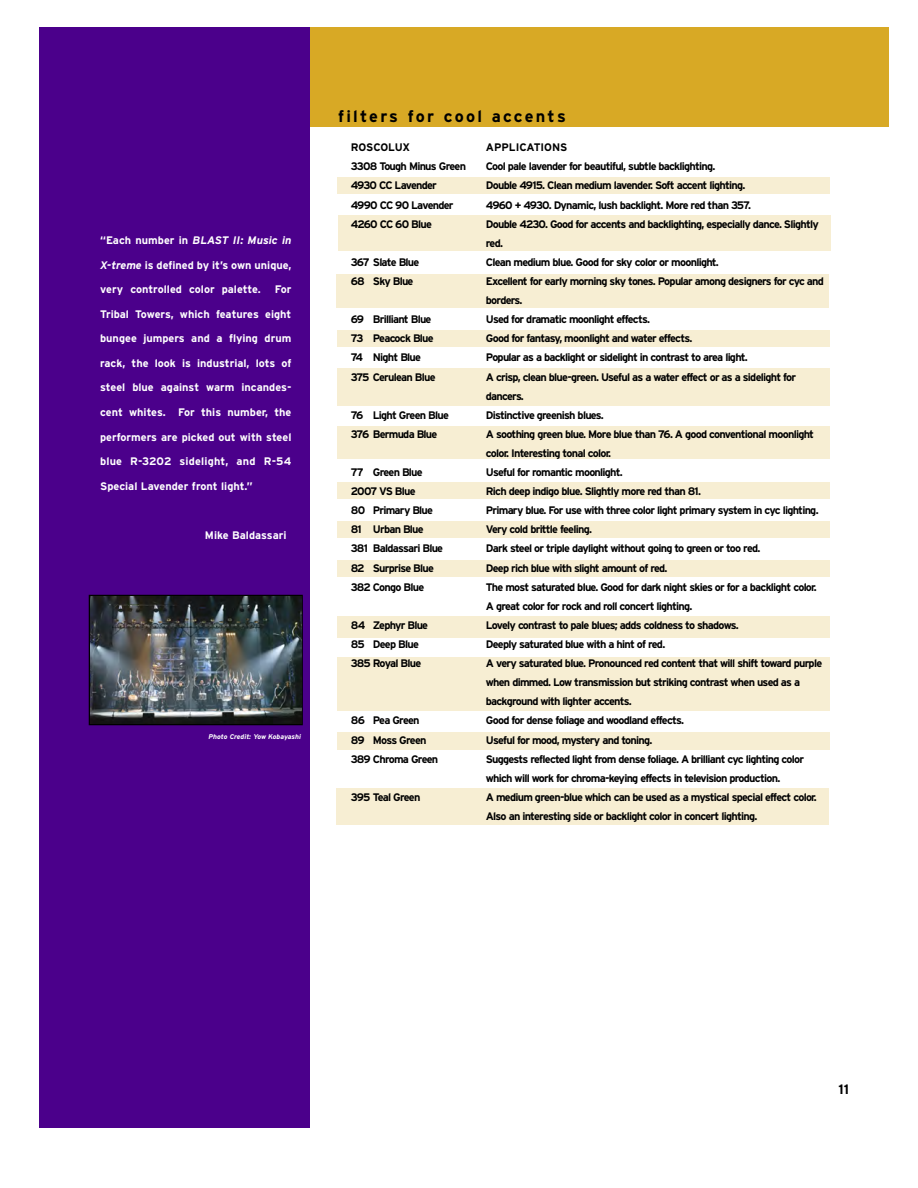
<style>
.page{position:relative;width:918px;height:1188px;background:#fff}
.page>*{position:absolute;margin:0;border:0;box-sizing:border-box;transform-origin:0 0}
.t1{font:700 16.35px "Interstate";letter-spacing:.135em;color:#000}
.t2{font:700 13.65px "Interstate";color:#000}
.t3{font:700 10.95px/19px "Interstate";letter-spacing:-.07em;color:#000}
.t4{font:700 10.95px "Interstate";color:#fff}
.t5{font:italic 700 10.95px "Interstate";color:#fff}
.t6{font:700 10.95px "Interstate";color:#000}
.t7{font:700 10.95px "Interstate";letter-spacing:-.015em;color:#000}
.t8{font:italic 700 6.9px "Interstate";color:#fff}
.s1{font-style:normal}
.s2{font-style:italic}
</style>
<div class="page">
<div style="left:336px;top:788px;width:493px;height:36px;background:#f7eed3"></div>
<div style="left:274px;top:28px;width:615px;height:99px;background:#d8a925"></div>
<div style="left:337px;top:733px;width:493px;height:17px;background:#f7eed3"></div>
<div style="left:337px;top:658px;width:493px;height:53px;background:#f7eed3"></div>
<div style="left:337px;top:616px;width:493px;height:22px;background:#f7eed3"></div>
<div style="left:337px;top:560px;width:493px;height:16px;background:#f7eed3"></div>
<div style="left:337px;top:521px;width:493px;height:17px;background:#f7eed3"></div>
<div style="left:337px;top:482px;width:493px;height:16px;background:#f7eed3"></div>
<div style="left:337px;top:426px;width:493px;height:32px;background:#f7eed3"></div>
<div style="left:337px;top:369px;width:493px;height:37px;background:#f7eed3"></div>
<div style="left:337px;top:330px;width:493px;height:17px;background:#f7eed3"></div>
<div style="left:336px;top:274px;width:493px;height:34px;background:#f7eed3"></div>
<div style="left:338px;top:216px;width:493px;height:35px;background:#f7eed3"></div>
<div style="left:337px;top:177px;width:493px;height:17px;background:#f7eed3"></div>
<div style="left:40px;top:28px;width:270px;height:1100px;background:#4b008b"></div>
<div style="left:89px;top:595px;width:214px;height:130px;border:1px solid #000"></div>
<img style="left:90px;top:596px;width:211px;height:128px">
<p class="t5" style="left:100px;top:234px;width:193px"><span class="s1">“Each number in</span> BLAST II: Music in</p>
<p class="t4" style="left:100px;top:259px;width:193px"><span class="s2">X-treme</span> is defined by it’s own unique,</p>
<p class="t4" style="left:100px;top:283px;width:162px">very controlled color palette.</p>
<p class="t4" style="left:275px;top:283px;width:18px">For</p>
<p class="t4" style="left:100px;top:308px;width:193px">Tribal Towers, which features eight</p>
<p class="t4" style="left:100px;top:332px;width:193px">bungee jumpers and a flying drum</p>
<p class="t4" style="left:100px;top:357px;width:193px">rack, the look is industrial, lots of</p>
<p class="t4" style="left:100px;top:381px;width:193px">steel blue against warm incandes-</p>
<p class="t4" style="left:100px;top:406px;width:193px">cent whites. For this number, the</p>
<p class="t4" style="left:100px;top:431px;width:193px">performers are picked out with steel</p>
<p class="t4" style="left:100px;top:455px;width:193px">blue R-3202 sidelight, and R-54</p>
<p class="t4" style="left:100px;top:480px;width:154px">Special Lavender front light.”</p>
<p class="t4" style="left:205px;top:529px;width:83px">Mike Baldassari</p>
<p class="t8" style="left:209px;top:733px;width:94px">Photo Credit: Yow Kobayashi</p>
<h1 class="t1" style="left:338px;top:107px;width:229px">filters for cool accents</h1>
<p class="t7" style="left:351px;top:141px;width:61px">ROSCOLUX</p>
<p class="t6" style="left:486px;top:141px;width:83px">APPLICATIONS</p>
<p class="t3" style="left:351px;top:157px;width:117px">3308 Tough Minus Green</p>
<p class="t3" style="left:486px;top:157px;width:231px">Cool pale lavender for beautiful, subtle backlighting.</p>
<p class="t3" style="left:351px;top:176px;width:88px">4930 CC Lavender</p>
<p class="t3" style="left:486px;top:176px;width:261px">Double 4915. Clean medium lavender. Soft accent lighting.</p>
<p class="t3" style="left:351px;top:195px;width:104px">4990 CC 90 Lavender</p>
<p class="t3" style="left:486px;top:195px;width:267px">4960 + 4930. Dynamic, lush backlight. More red than 357.</p>
<p class="t3" style="left:351px;top:214px;width:83px">4260 CC 60 Blue</p>
<p class="t3" style="left:486px;top:214px;width:334px">Double 4230. Good for accents and backlighting, especially dance. Slightly red.</p>
<p class="t3" style="left:351px;top:252px;width:70px">367 Slate Blue</p>
<p class="t3" style="left:486px;top:252px;width:235px">Clean medium blue. Good for sky color or moonlight.</p>
<p class="t3" style="left:351px;top:272px;width:64px">68 Sky Blue</p>
<p class="t3" style="left:486px;top:272px;width:340px">Excellent for early morning sky tones. Popular among designers for cyc and borders.</p>
<p class="t3" style="left:351px;top:310px;width:82px">69 Brilliant Blue</p>
<p class="t3" style="left:486px;top:310px;width:166px">Used for dramatic moonlight effects.</p>
<p class="t3" style="left:351px;top:329px;width:85px">73 Peacock Blue</p>
<p class="t3" style="left:486px;top:329px;width:208px">Good for fantasy, moonlight and water effects.</p>
<p class="t3" style="left:351px;top:348px;width:72px">74 Night Blue</p>
<p class="t3" style="left:486px;top:348px;width:263px">Popular as a backlight or sidelight in contrast to area light.</p>
<p class="t3" style="left:351px;top:367px;width:86px">375 Cerulean Blue</p>
<p class="t3" style="left:486px;top:367px;width:312px">A crisp, clean blue-green. Useful as a water effect or as a sidelight for dancers.</p>
<p class="t3" style="left:351px;top:405px;width:100px">76 Light Green Blue</p>
<p class="t3" style="left:486px;top:405px;width:120px">Distinctive greenish blues.</p>
<p class="t3" style="left:351px;top:424px;width:88px">376 Bermuda Blue</p>
<p class="t3" style="left:486px;top:424px;width:330px">A soothing green blue. More blue than 76. A good conventional moonlight color. Interesting tonal color.</p>
<p class="t3" style="left:351px;top:463px;width:74px">77 Green Blue</p>
<p class="t3" style="left:486px;top:463px;width:138px">Useful for romantic moonlight.</p>
<p class="t3" style="left:351px;top:482px;width:66px">2007 VS Blue</p>
<p class="t3" style="left:486px;top:482px;width:217px">Rich deep indigo blue. Slightly more red than 81.</p>
<p class="t3" style="left:351px;top:501px;width:84px">80 Primary Blue</p>
<p class="t3" style="left:486px;top:501px;width:334px">Primary blue. For use with three color light primary system in cyc lighting.</p>
<p class="t3" style="left:351px;top:520px;width:75px">81 Urban Blue</p>
<p class="t3" style="left:486px;top:520px;width:108px">Very cold brittle feeling.</p>
<p class="t3" style="left:351px;top:539px;width:94px">381 Baldassari Blue</p>
<p class="t3" style="left:486px;top:539px;width:276px">Dark steel or triple daylight without going to green or too red.</p>
<p class="t3" style="left:351px;top:558px;width:85px">82 Surprise Blue</p>
<p class="t3" style="left:486px;top:558px;width:183px">Deep rich blue with slight amount of red.</p>
<p class="t3" style="left:351px;top:577px;width:75px">382 Congo Blue</p>
<p class="t3" style="left:486px;top:577px;width:332px">The most saturated blue. Good for dark night skies or for a backlight color.<br>A great color for rock and roll concert lighting.</p>
<p class="t3" style="left:351px;top:615px;width:79px">84 Zephyr Blue</p>
<p class="t3" style="left:486px;top:615px;width:254px">Lovely contrast to pale blues; adds coldness to shadows.</p>
<p class="t3" style="left:351px;top:635px;width:70px">85 Deep Blue</p>
<p class="t3" style="left:486px;top:635px;width:181px">Deeply saturated blue with a hint of red.</p>
<p class="t3" style="left:351px;top:654px;width:72px">385 Royal Blue</p>
<p class="t3" style="left:486px;top:654px;width:338px">A very saturated blue. Pronounced red content that will shift toward purple when dimmed. Low transmission but striking contrast when used as a background with lighter accents.</p>
<p class="t3" style="left:351px;top:711px;width:70px">86 Pea Green</p>
<p class="t3" style="left:486px;top:711px;width:200px">Good for dense foliage and woodland effects.</p>
<p class="t3" style="left:351px;top:730px;width:77px">89 Moss Green</p>
<p class="t3" style="left:486px;top:730px;width:168px">Useful for mood, mystery and toning.</p>
<p class="t3" style="left:351px;top:749px;width:89px">389 Chroma Green</p>
<p class="t3" style="left:486px;top:749px;width:320px">Suggests reflected light from dense foliage. A brilliant cyc lighting color which will work for chroma-keying effects in television production.</p>
<p class="t3" style="left:351px;top:787px;width:71px">395 Teal Green</p>
<p class="t3" style="left:486px;top:787px;width:332px">A medium green-blue which can be used as a mystical special effect color.<br>Also an interesting side or backlight color in concert lighting.</p>
<p class="t2" style="left:839px;top:1081px;width:12px">11</p>
</div>
